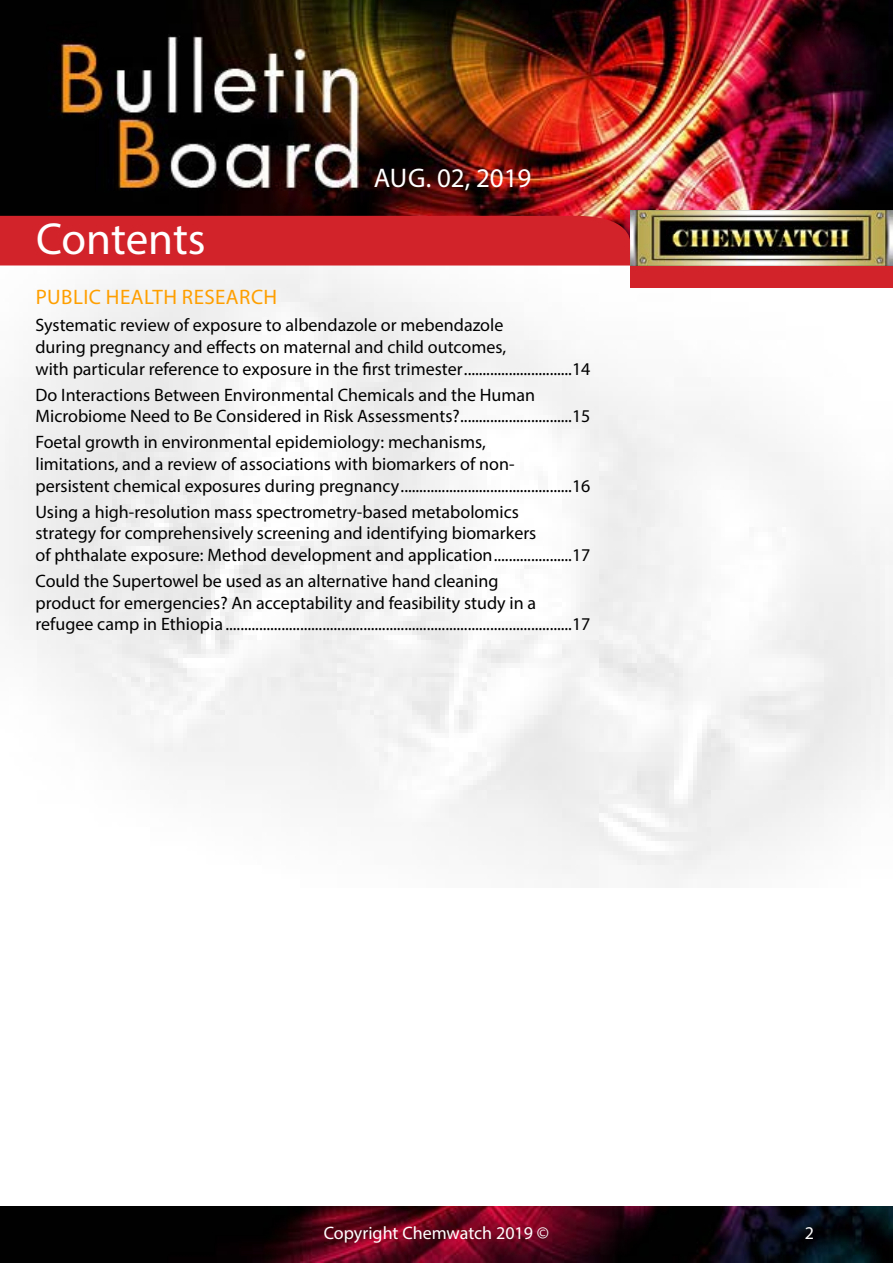
<style>
.page{position:relative;width:893px;height:1263px;background:#fff}
.page>*{position:absolute;margin:0;border:0;box-sizing:border-box;transform-origin:0 0}
.t1{font:45px "Myriad Pro";letter-spacing:-.005em;color:#fff}
.t2{font:27px "Myriad Pro";color:#fff}
.t3{font:21px "Myriad Pro";letter-spacing:.02em;color:#ff9f00}
.t4{font:18px/21.6px "Myriad Pro";color:#000}
.t5{font:18px "Myriad Pro";color:#fff}
</style>
<div class="page">
<img style="left:0;top:0;width:893px;height:887px">
<div style="left:630px;top:265px;width:263px;height:23px;background:#d2232a"></div>
<img style="left:630px;top:210px;width:262px;height:56px">
<div style="left:0;top:216px;width:630px;height:50px;background:#d2232a"></div>
<img style="left:0;top:1206px;width:893px;height:57px">
<h2 class="t2" style="left:374px;top:161px;width:159px">Aug. 02, 2019</h2>
<h1 class="t1" style="left:36px;top:211px;width:171px">Contents</h1>
<p class="t3" style="left:36px;top:284px;width:243px">PUBLIC HEALTH RESEARCH</p>
<p class="t4" style="left:35px;top:314px;width:556px">Systematic review of exposure to albendazole or mebendazole<br>during pregnancy and effects on maternal and child outcomes,<br>with particular reference to exposure in the first trimester.............................14</p>
<p class="t4" style="left:35px;top:384px;width:556px">Do Interactions Between Environmental Chemicals and the Human<br>Microbiome Need to Be Considered in Risk Assessments?..............................15</p>
<p class="t4" style="left:35px;top:431px;width:556px">Foetal growth in environmental epidemiology: mechanisms,<br>limitations, and a review of associations with biomarkers of non&shy;persistent chemical exposures during pregnancy..............................................16</p>
<p class="t4" style="left:35px;top:501px;width:556px">Using a high-resolution mass spectrometry-based metabolomics<br>strategy for comprehensively screening and identifying biomarkers<br>of phthalate exposure: Method development and application.....................17</p>
<p class="t4" style="left:35px;top:570px;width:556px">Could the Supertowel be used as an alternative hand cleaning<br>product for emergencies? An acceptability and feasibility study in a refugee camp in Ethiopia .............................................................................................17</p>
<p class="t5" style="left:324px;top:1222px;width:227px">Copyright Chemwatch 2019 ©</p>
<p class="t5" style="left:805px;top:1222px;width:11px">2</p>
</div>
